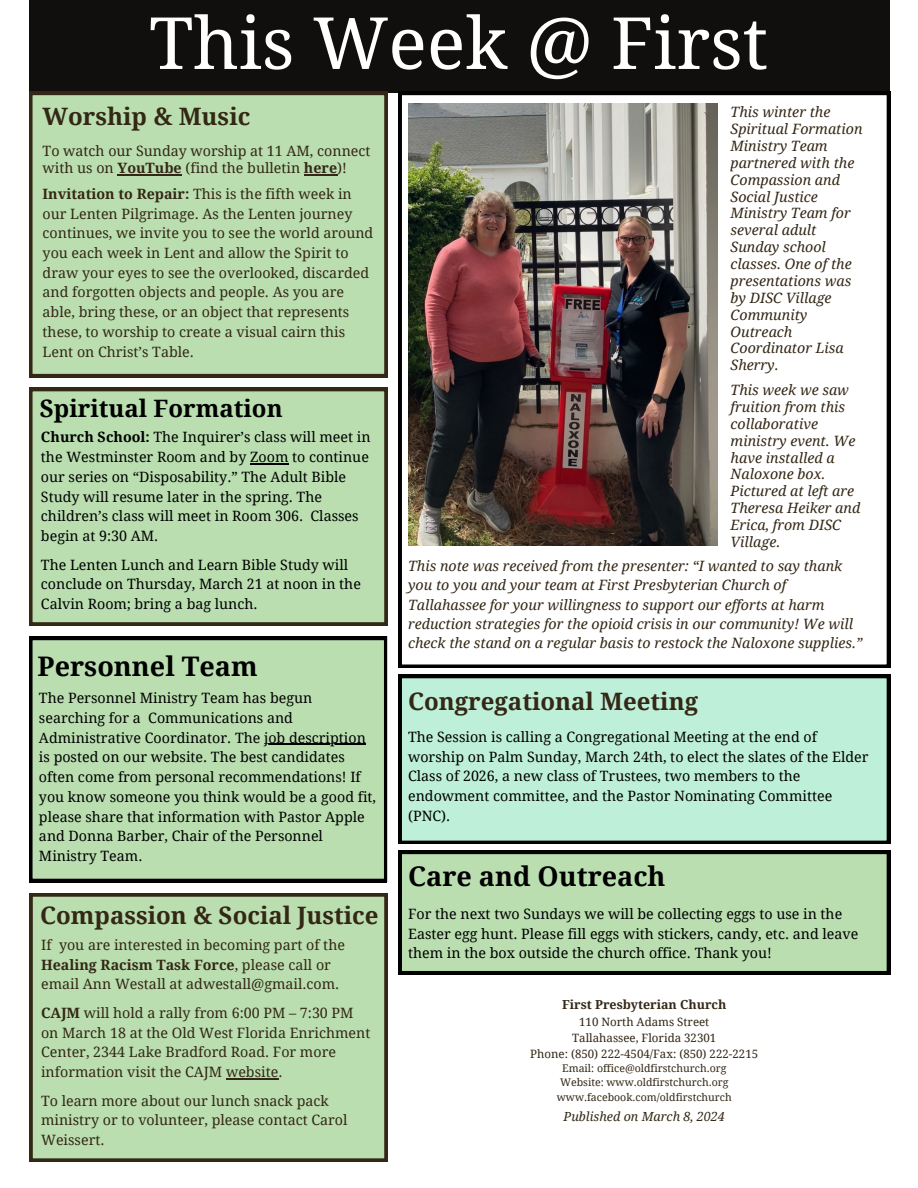
<style>
.page{position:relative;width:918px;height:1188px;background:#fff}
.page>*{position:absolute;margin:0;border:0;box-sizing:border-box;transform-origin:0 0}
.t1{font:72px "Droid Serif";color:#fff}
.t2{font:700 27px "Droid Serif";color:#000}
.t3{font:700 24px "Droid Serif";color:#332715}
.t4{font:700 24px "Droid Serif";color:#000}
.t5{font:14.25px/19.6px "Droid Serif";color:#000}
.t6{font:14.25px/19.6px "Droid Serif";color:#332715}
.t7{font:italic 14.25px/17px "Droid Serif";color:#332715}
.t8{font:italic 12.6px "Droid Serif";color:#332715}
.t9{font:700 12.45px "Droid Serif";color:#332715}
.t10{font:11.55px "Droid Serif";color:#332715}
.t11{font:10.5px "Droid Serif";color:#332715}
.s1{font-weight:700}
</style>
<div class="page">
<div style="left:29px;top:0;width:861px;height:92px;background:#100f0d"></div>
<div style="left:29px;top:388px;width:359px;height:237px;background:#badeb0"></div>
<hr style="left:250px;top:463px;width:38px;height:1px;background:#000">
<div style="left:29px;top:893px;width:358px;height:269px;background:#badeb0"></div>
<hr style="left:226px;top:1078px;width:52px;height:1px;background:#332715">
<div style="left:29px;top:92px;width:359px;height:285px;background:#badeb0"></div>
<svg style="left:399px;top:92px;width:491px;height:576px"></svg>
<div style="left:29px;top:637px;width:358px;height:245px;background:#badeb0"></div>
<img style="left:408px;top:104px;width:310px;height:442px">
<div style="left:399px;top:675px;width:491px;height:169px;background:#beefd8"></div>
<svg style="left:399px;top:851px;width:491px;height:123px;background:#aed0a4"></svg>
<hr style="left:118px;top:174px;width:64px;height:1px;background:#332715">
<hr style="left:304px;top:174px;width:33px;height:1px;background:#332715">
<hr style="left:264px;top:744px;width:102px;height:1px;background:#000">
<p class="t1" style="left:149px;top:2px;width:620px">This Week @ First</p>
<h4 class="t3" style="left:43px;top:103px;width:209px">Worship &amp; Music</h4>
<h4 class="t6" style="left:43px;top:143px;width:329px;line-height:17px">To watch our Sunday worship at 11 AM, connect with us on <span class="s1">YouTube</span> (find the bulletin <span class="s1">here</span>)!</h4>
<h4 class="t6" style="left:43px;top:184px;width:332px"><span class="s1">Invitation to Repair:</span> This is the fifth week in our Lenten Pilgrimage. As the Lenten journey continues, we invite you to see the world around you each week in Lent and allow the Spirit to draw your eyes to see the overlooked, discarded and forgotten objects and people. As you are able, bring these, or an object that represents these, to worship to create a visual cairn this Lent on Christ’s Table.</h4>
<h1 class="t4" style="left:40px;top:395px;width:244px">Spiritual Formation</h1>
<h3 class="t5" style="left:41px;top:428px;width:331px"><span class="s1">Church School:</span> The Inquirer’s class will meet in the Westminster Room and by Zoom to continue our series on “Disposability.” The Adult Bible Study will resume later in the spring. The children’s class will meet in Room 306. Classes begin at 9:30 AM.</h3>
<h4 class="t5" style="left:41px;top:555px;width:321px">The Lenten Lunch and Learn Bible Study will conclude on Thursday, March 21 at noon in the<br>Calvin Room; bring a bag lunch.</h4>
<p class="t2" style="left:38px;top:651px;width:222px">Personnel Team</p>
<p class="t5" style="left:39px;top:689px;width:328px">The Personnel Ministry Team has begun searching for a Communications and<br>Administrative Coordinator. The job description</p>
<p class="t5" style="left:39px;top:748px;width:339px">is posted on our website. The best candidates often come from personal recommendations! If you know someone you think would be a good fit, please share that information with Pastor Apple and Donna Barber, Chair of the Personnel Ministry Team.</p>
<h4 class="t3" style="left:40px;top:902px;width:340px">Compassion &amp; Social Justice</h4>
<h3 class="t6" style="left:41px;top:935px;width:305px">If you are interested in becoming part of the<br><span class="s1">Healing Racism Task Force</span>, please call or email Ann Westall at adwestall@gmail.com.</h3>
<h4 class="t6" style="left:41px;top:1003px;width:331px"><span class="s1">CAJM</span> will hold a rally from 6:00 PM – 7:30 PM on March 18 at the Old West Florida Enrichment Center, 2344 Lake Bradford Road. For more information visit the CAJM website.</h4>
<h4 class="t6" style="left:41px;top:1091px;width:308px">To learn more about our lunch snack pack ministry or to volunteer, please contact Carol<br>Weissert.</h4>
<p class="t7" style="left:731px;top:104px;width:133px">This winter the<br>Spiritual Formation<br>Ministry Team partnered with the<br>Compassion and<br>Social Justice<br>Ministry Team for several adult<br>Sunday school classes. One of the presentations was by DISC Village<br>Community<br>Outreach<br>Coordinator Lisa<br>Sherry.</p>
<p class="t7" style="left:731px;top:382px;width:131px">This week we saw fruition from this collaborative ministry event. We have installed a<br>Naloxone box.<br>Pictured at left are<br>Theresa Heiker and<br>Erica, from DISC<br>Village.</p>
<p class="t7" style="left:408px;top:557px;width:456px;line-height:19.2px">This note was received from the presenter: “I wanted to say thank you to you and your team at First Presbyterian Church of Tallahassee for your willingness to support our efforts at harm reduction strategies for the opioid crisis in our community! We will check the stand on a regular basis to restock the Naloxone supplies.”</p>
<h4 class="t3" style="left:408px;top:688px;width:291px">Congregational Meeting</h4>
<h3 class="t5" style="left:408px;top:727px;width:462px">The Session is calling a Congregational Meeting at the end of worship on Palm Sunday, March 24th, to elect the slates of the Elder Class of 2026, a new class of Trustees, two members to the endowment committee, and the Pastor Nominating Committee (PNC).</h3>
<h2 class="t2" style="left:408px;top:861px;width:259px">Care and Outreach</h2>
<p class="t5" style="left:408px;top:904px;width:452px">For the next two Sundays we will be collecting eggs to use in the<br>Easter egg hunt. Please fill eggs with stickers, candy, etc. and leave them in the box outside the church office. Thank you!</p>
<h4 class="t9" style="left:562px;top:998px;width:166px">First Presbyterian Church</h4>
<h4 class="t10" style="left:579px;top:1015px;width:132px">110 North Adams Street</h4>
<h4 class="t10" style="left:572px;top:1031px;width:146px">Tallahassee, Florida 32301</h4>
<h3 class="t10" style="left:530px;top:1047px;width:229px">Phone: (850) 222-4504/Fax: (850) 222-2215</h3>
<h4 class="t11" style="left:562px;top:1062px;width:166px">Email: office@oldfirstchurch.org</h4>
<h2 class="t11" style="left:560px;top:1077px;width:170px">Website: www.oldfirstchurch.org</h2>
<h4 class="t11" style="left:557px;top:1091px;width:176px">www.facebook.com/oldfirstchurch</h4>
<p class="t8" style="left:564px;top:1109px;width:163px">Published on March 8, 2024</p>
</div>
